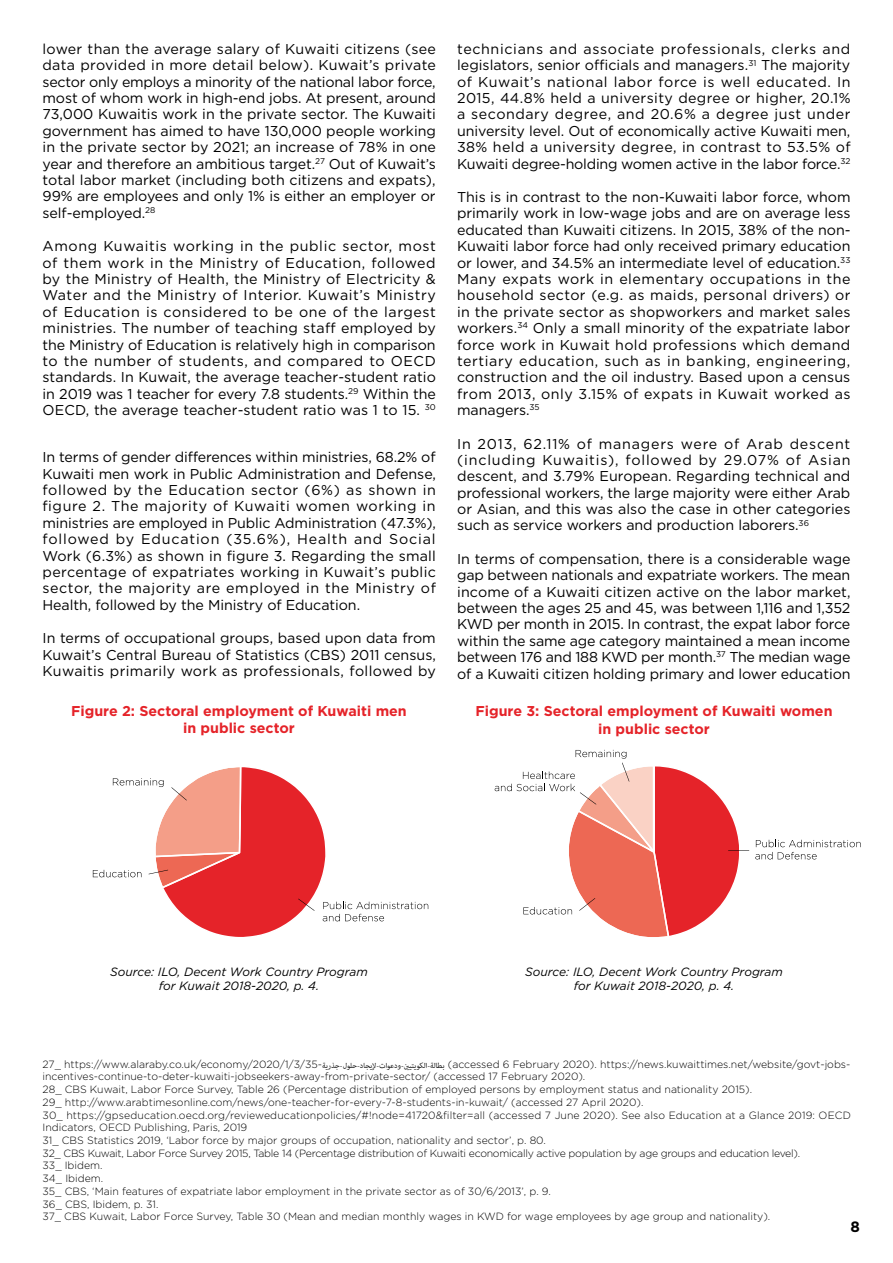
<style>
.page{position:relative;width:893px;height:1263px;background:#fff}
.page>*{position:absolute;margin:0;border:0;box-sizing:border-box;transform-origin:0 0}
.t1{font:700 15px "Gotham";color:#000}
.t2{font:14.25px/16.4px "Gotham";letter-spacing:-.005em;color:#000;text-align:justify}
.t3{font:700 14.25px/16.4px "Gotham";color:#e52329;text-align:center}
.t4{font:italic 12px/14.4px "Gotham";color:#000;text-align:center}
.t5{font:300 10.5px/12.8px "Gotham";color:#000}
.s1{font-family:"Adobe Arabic";font-weight:400}
</style>
<div class="page">
<svg style="left:93px;top:767px;width:335px;height:170px"></svg>
<svg style="left:149px;top:870px;width:19px;height:4px"></svg>
<svg style="left:755px;top:840px;width:106px;height:19px"></svg>
<svg style="left:576px;top:750px;width:50px;height:9px"></svg>
<svg style="left:495px;top:765px;width:254px;height:172px"></svg>
<p class="t2" style="left:43px;top:40px;width:395px">lower than the average salary of Kuwaiti citizens (see data provided in more detail below). Kuwait’s private sector only employs a minority of the national labor force, most of whom work in high-end jobs. At present, around 73,000 Kuwaitis work in the private sector. The Kuwaiti government has aimed to have 130,000 people working in the private sector by 2021; an increase of 78% in one year and therefore an ambitious target.<sup>27</sup> Out of Kuwait’s total labor market (including both citizens and expats), 99% are employees and only 1% is either an employer or self-employed.<sup>28</sup></p>
<p class="t2" style="left:43px;top:238px;width:395px">Among Kuwaitis working in the public sector, most of them work in the Ministry of Education, followed by the Ministry of Health, the Ministry of Electricity &amp; Water and the Ministry of Interior. Kuwait’s Ministry of Education is considered to be one of the largest ministries. The number of teaching staff employed by the Ministry of Education is relatively high in comparison to the number of students, and compared to OECD standards. In Kuwait, the average teacher-student ratio in 2019 was 1 teacher for every 7.8 students.<sup>29</sup> Within the OECD, the average teacher-student ratio was 1 to 15. <sup>30</sup></p>
<p class="t2" style="left:43px;top:449px;width:395px">In terms of gender differences within ministries, 68.2% of Kuwaiti men work in Public Administration and Defense, followed by the Education sector (6%) as shown in figure 2. The majority of Kuwaiti women working in ministries are employed in Public Administration (47.3%), followed by Education (35.6%), Health and Social Work (6.3%) as shown in figure 3. Regarding the small percentage of expatriates working in Kuwait’s public sector, the majority are employed in the Ministry of Health, followed by the Ministry of Education.</p>
<p class="t2" style="left:43px;top:630px;width:395px">In terms of occupational groups, based upon data from Kuwait’s Central Bureau of Statistics (CBS) 2011 census, Kuwaitis primarily work as professionals, followed by</p>
<p class="t3" style="left:71px;top:703px;width:337px">Figure 2: Sectoral employment of Kuwaiti men in public sector</p>
<p class="t2" style="left:457px;top:40px;width:395px">technicians and associate professionals, clerks and legislators, senior officials and managers.<sup>31</sup> The majority of Kuwait’s national labor force is well educated. In 2015, 44.8% held a university degree or higher, 20.1% a secondary degree, and 20.6% a degree just under university level. Out of economically active Kuwaiti men, 38% held a university degree, in contrast to 53.5% of Kuwaiti degree-holding women active in the labor force.<sup>32</sup></p>
<p class="t2" style="left:457px;top:189px;width:395px">This is in contrast to the non-Kuwaiti labor force, whom primarily work in low-wage jobs and are on average less educated than Kuwaiti citizens. In 2015, 38% of the non-Kuwaiti labor force had only received primary education or lower, and 34.5% an intermediate level of education.<sup>33<br></sup>Many expats work in elementary occupations in the household sector (e.g. as maids, personal drivers) or in the private sector as shopworkers and market sales workers.<sup>34</sup> Only a small minority of the expatriate labor force work in Kuwait hold professions which demand tertiary education, such as in banking, engineering, construction and the oil industry. Based upon a census from 2013, only 3.15% of expats in Kuwait worked as managers.<sup>35</sup></p>
<p class="t2" style="left:457px;top:435px;width:395px">In 2013, 62.11% of managers were of Arab descent (including Kuwaitis), followed by 29.07% of Asian descent, and 3.79% European. Regarding technical and professional workers, the large majority were either Arab or Asian, and this was also the case in other categories such as service workers and production laborers.<sup>36</sup></p>
<p class="t2" style="left:457px;top:550px;width:395px">In terms of compensation, there is a considerable wage gap between nationals and expatriate workers. The mean income of a Kuwaiti citizen active on the labor market, between the ages 25 and 45, was between 1,116 and 1,352<br>KWD per month in 2015. In contrast, the expat labor force within the same age category maintained a mean income between 176 and 188 KWD per month.<sup>37</sup> The median wage of a Kuwaiti citizen holding primary and lower education</p>
<p class="t3" style="left:475px;top:703px;width:359px;line-height:17.1px">Figure 3: Sectoral employment of Kuwaiti women in public sector</p>
<p class="t4" style="left:110px;top:964px;width:259px">Source: ILO, Decent Work Country Program for Kuwait 2018-2020, p. 4.</p>
<p class="t4" style="left:525px;top:964px;width:259px">Source: ILO, Decent Work Country Program for Kuwait 2018-2020, p. 4.</p>
<p class="t5" style="left:43px;top:1057px;width:810px">27_ https://www.alaraby.co.uk/economy/2020/1/3/35- <span class="s1">جذرية - حلول - إليجاد -ت ودعو ا - ا لكويتيني - بطا لة</span> )accessed 6 February 2020). https://news.kuwaittimes.net/website/govt-jobs&shy;incentives-continue-to-deter-kuwaiti-jobseekers-away-from-private-sector/ (accessed 17 February 2020).<br>28_ CBS Kuwait, Labor Force Survey, Table 26 (Percentage distribution of employed persons by employment status and nationality 2015).<br>29_ http://www.arabtimesonline.com/news/one-teacher-for-every-7-8-students-in-kuwait/ (accessed 27 April 2020).<br>30_ https://gpseducation.oecd.org/revieweducationpolicies/#!node=41720&amp;filter=all (accessed 7 June 2020). See also Education at a Glance 2019: OECD Indicators, OECD Publishing, Paris, 2019<br>31_ CBS Statistics 2019, ‘Labor force by major groups of occupation, nationality and sector’, p. 80.<br>32_ CBS Kuwait, Labor Force Survey 2015, Table 14 (Percentage distribution of Kuwaiti economically active population by age groups and education level).<br>33_ Ibidem.<br>34_ Ibidem.<br>35_ CBS, ‘Main features of expatriate labor employment in the private sector as of 30/6/2013’, p. 9.<br>36_ CBS, Ibidem, p. 31.<br>37_ CBS Kuwait, Labor Force Survey, Table 30 (Mean and median monthly wages in KWD for wage employees by age group and nationality).</p>
<p class="t1" style="left:850px;top:1217px;width:11px">8</p>
</div>
